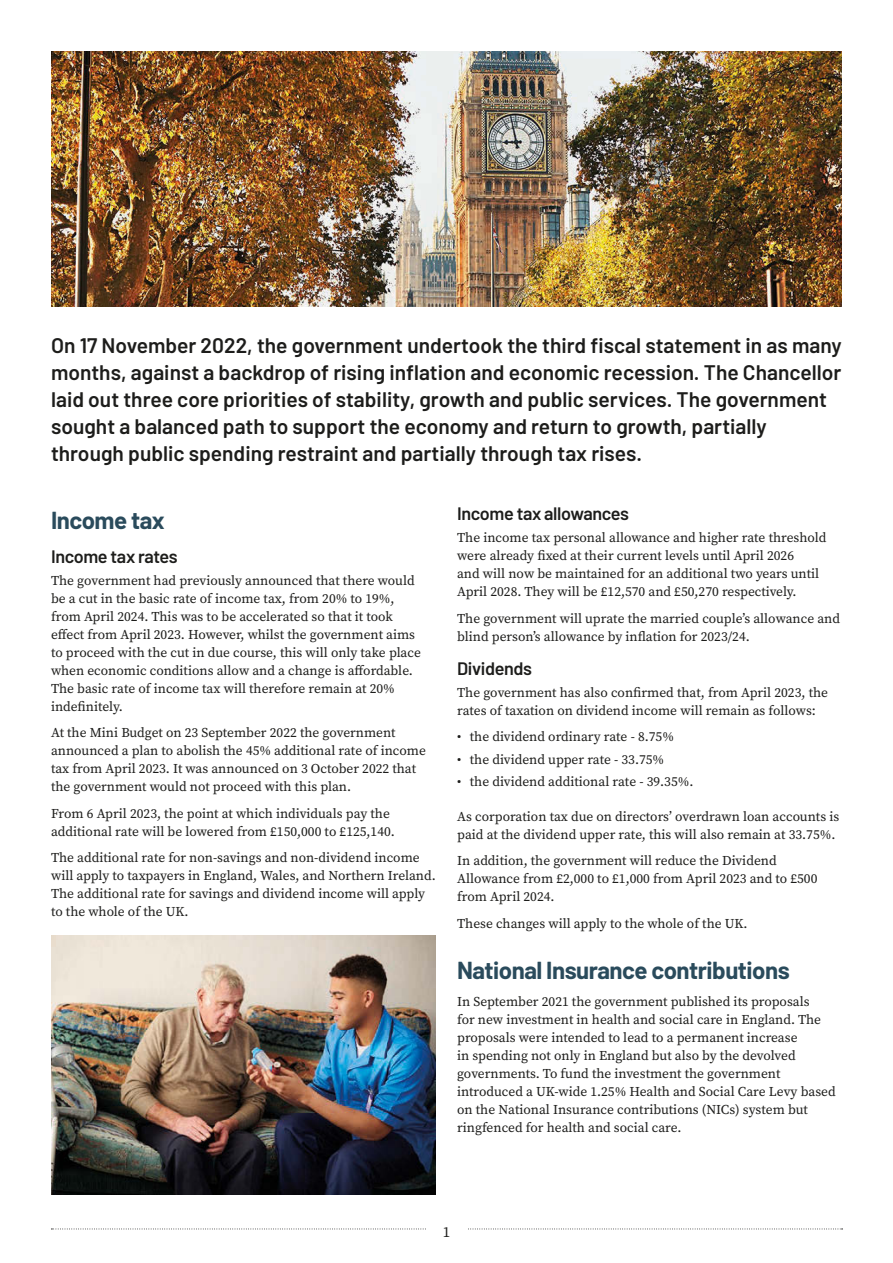
<style>
.page{position:relative;width:893px;height:1263px;background:#fff}
.page>*{position:absolute;margin:0;border:0;box-sizing:border-box;transform-origin:0 0}
.t1{font:700 24px "Barlow";letter-spacing:-.02em;color:#2a4b5c}
.t2{font:600 21px/27px "Barlow";color:#1d1d1b}
.t3{font:600 18px "Barlow";letter-spacing:-.02em;color:#1d1d1b}
.t4{font:15px "Source Serif Pro";color:#1d1d1b}
.t5{font:13.5px/18px "Source Serif Pro";color:#1d1d1b}
</style>
<div class="page">
<svg style="left:51px;top:1228px;width:792px;height:1px"></svg>
<div style="left:426px;top:1208px;width:41px;height:42px;background:#fff"></div>
<img style="left:51px;top:51px;width:791px;height:255px">
<img style="left:51px;top:935px;width:385px;height:260px">
<p class="t2" style="left:51px;top:330px;width:792px">On 17 November 2022, the government undertook the third fiscal statement in as many months, against a backdrop of rising inflation and economic recession. The Chancellor laid out three core priorities of stability, growth and public services. The government sought a balanced path to support the economy and return to growth, partially through public spending restraint and partially through tax rises.</p>
<h1 class="t1" style="left:51px;top:511px;width:115px">Income tax</h1>
<h3 class="t3" style="left:51px;top:543px;width:128px">Income tax rates</h3>
<p class="t5" style="left:51px;top:573px;width:371px">The government had previously announced that there would be a cut in the basic rate of income tax, from 20% to 19%, from April 2024. This was to be accelerated so that it took effect from April 2023. However, whilst the government aims to proceed with the cut in due course, this will only take place when economic conditions allow and a change is affordable.<br>The basic rate of income tax will therefore remain at 20% indefinitely.</p>
<p class="t5" style="left:51px;top:725px;width:376px">At the Mini Budget on 23 September 2022 the government announced a plan to abolish the 45% additional rate of income tax from April 2023. It was announced on 3 October 2022 that the government would not proceed with this plan.</p>
<p class="t5" style="left:51px;top:806px;width:345px">From 6 April 2023, the point at which individuals pay the additional rate will be lowered from £150,000 to £125,140.</p>
<p class="t5" style="left:51px;top:850px;width:386px">The additional rate for non-savings and non-dividend income will apply to taxpayers in England, Wales, and Northern Ireland.<br>The additional rate for savings and dividend income will apply to the whole of the UK.</p>
<h3 class="t3" style="left:457px;top:500px;width:173px">Income tax allowances</h3>
<p class="t5" style="left:457px;top:530px;width:371px">The income tax personal allowance and higher rate threshold were already fixed at their current levels until April 2026<br>and will now be maintained for an additional two years until April 2028. They will be £12,570 and £50,270 respectively.</p>
<p class="t5" style="left:457px;top:610px;width:384px">The government will uprate the married couple’s allowance and blind person’s allowance by inflation for 2023/24.</p>
<h3 class="t3" style="left:457px;top:655px;width:76px">Dividends</h3>
<p class="t5" style="left:457px;top:684px;width:372px">The government has also confirmed that, from April 2023, the rates of taxation on dividend income will remain as follows:</p>
<p class="t5" style="left:457px;top:729px;width:218px">• the dividend ordinary rate - 8.75%</p>
<p class="t5" style="left:457px;top:751px;width:209px">• the dividend upper rate - 33.75%</p>
<p class="t5" style="left:457px;top:773px;width:238px">• the dividend additional rate - 39.35%.</p>
<p class="t5" style="left:457px;top:808px;width:384px">As corporation tax due on directors’ overdrawn loan accounts is paid at the dividend upper rate, this will also remain at 33.75%.</p>
<p class="t5" style="left:457px;top:853px;width:362px">In addition, the government will reduce the Dividend<br>Allowance from £2,000 to £1,000 from April 2023 and to £500 from April 2024.</p>
<p class="t5" style="left:457px;top:915px;width:292px">These changes will apply to the whole of the UK.</p>
<h1 class="t1" style="left:457px;top:961px;width:334px">National Insurance contributions</h1>
<p class="t5" style="left:457px;top:993px;width:380px">In September 2021 the government published its proposals<br>for new investment in health and social care in England. The proposals were intended to lead to a permanent increase<br>in spending not only in England but also by the devolved governments. To fund the investment the government introduced a UK-wide 1.25% Health and Social Care Levy based on the National Insurance contributions (NICs) system but ringfenced for health and social care.</p>
<p class="t4" style="left:443px;top:1225px;width:9px">1</p>
</div>
